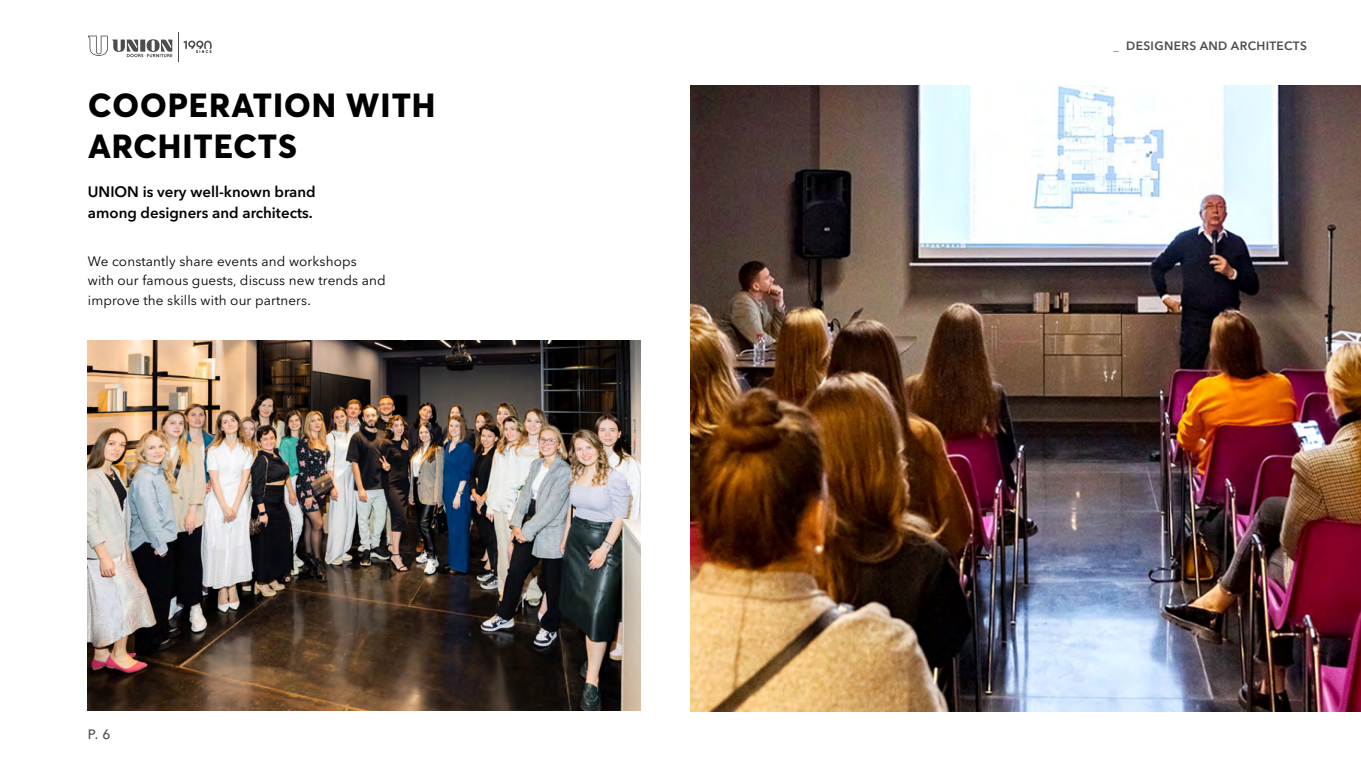
<style>
.page{position:relative;width:1361px;height:766px;background:#fff}
.page>*{position:absolute;margin:0;border:0;box-sizing:border-box;transform-origin:0 0}
.t1{font:800 33px/40.5px "Averta CY";letter-spacing:.03em;color:#000}
.t2{font:600 15px/21px "Avenir Next Cyr";color:#000}
.t3{font:13.5px/19.5px "Avenir Next Cyr";letter-spacing:.01em;color:#000}
.t4{font:500 13.5px "Avenir Next Cyr";color:#4d4d4d}
.t5{font:600 12px "Avenir Next Cyr";letter-spacing:.03em;color:#4d4d4d}
.s1{font-weight:300}
</style>
<div class="page">
<img style="left:88px;top:341px;width:552px;height:369px">
<img style="left:690px;top:85px;width:671px;height:626px">
<svg style="left:88px;top:36px;width:84px;height:21px"></svg>
<svg style="left:183px;top:41px;width:29px;height:12px"></svg>
<hr style="left:178px;top:32px;width:1px;height:30px;background:#4d4d4d">
<h1 class="t1" style="left:88px;top:84px;width:349px">COOPERATION WITH<br>ARCHITECTS</h1>
<p class="t2" style="left:88px;top:181px;width:229px">UNION is very well-known brand among designers and architects.</p>
<p class="t3" style="left:88px;top:251px;width:299px">We constantly share events and workshops with our famous guests, discuss new trends and improve the skills with our partners.</p>
<p class="t4" style="left:88px;top:726px;width:24px">P. 6</p>
<p class="t5" style="left:1113px;top:38px;width:195px"><span class="s1">_</span> DESIGNERS AND ARCHITECTS</p>
</div>
